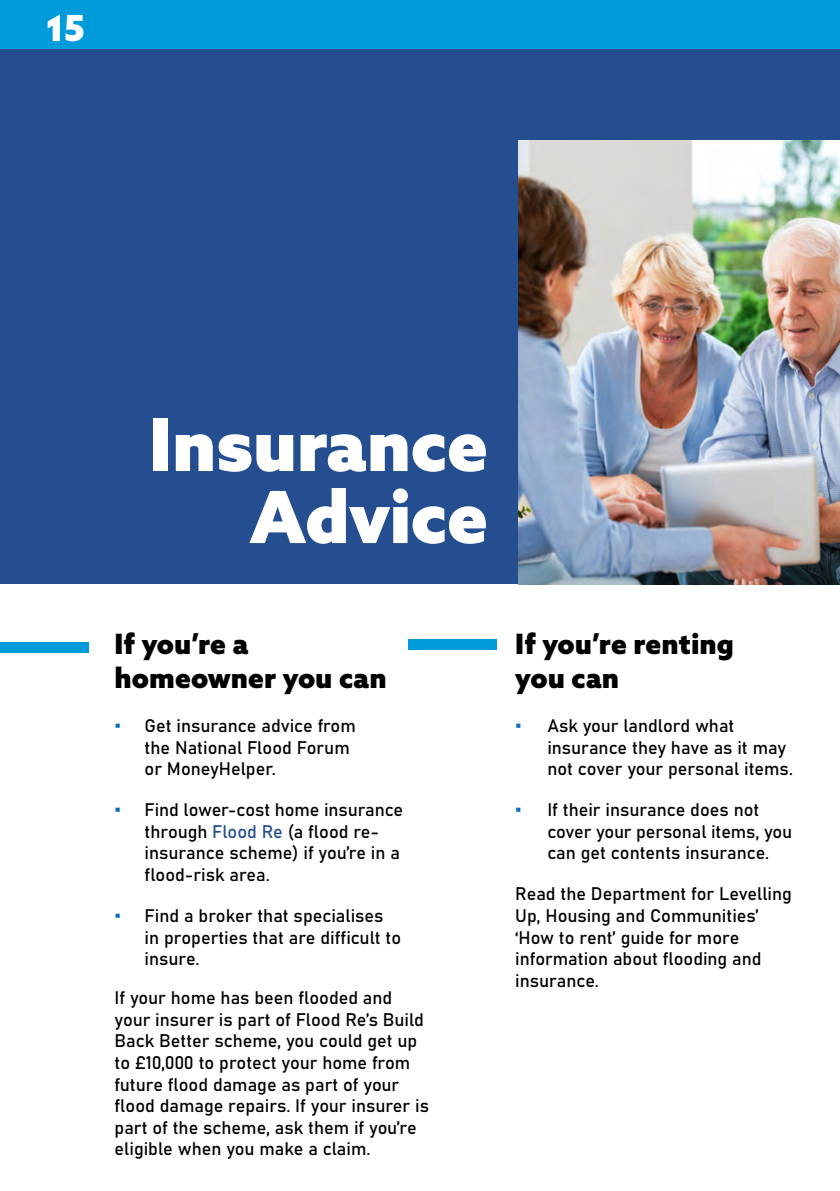
<style>
.page{position:relative;width:840px;height:1191px;background:#fff}
.page>*{position:absolute;margin:0;border:0;box-sizing:border-box;transform-origin:0 0}
.Header_-_Align_Right{font:900 72px/72px "Azo Sans";letter-spacing:-.005em;color:#fff;text-align:right}
.Header_-_Align_Right-2{font:900 36px "Azo Sans";color:#fff}
.Header_-_Align_Right-3{font:900 28px/33.6px "Azo Sans";color:#000}
.Pull_Text{font:18px/21.6px "Bahnschrift";color:#000}
.s1{font-size:24px;color:#0a6abf}
.s2{color:#244e8f}
</style>
<div class="page">
<div style="left:0;top:24px;width:839px;height:560px;background:#244e8f"></div>
<div style="left:0;top:642px;width:88px;height:11px;background:#009bda"></div>
<div style="left:408px;top:639px;width:88px;height:11px;background:#009bda"></div>
<img style="left:518px;top:141px;width:321px;height:443px">
<div style="left:0;top:0;width:839px;height:48px;background:#009bda"></div>
<p class="Header_-_Align_Right-2" style="left:46px;top:4px;width:41px">15</p>
<p class="Header_-_Align_Right" style="left:149px;top:407px;width:340px">Insurance<br>Advice</p>
<p class="Header_-_Align_Right-3" style="left:114px;top:626px;width:273px">If you’re a homeowner you can</p>
<p class="Header_-_Align_Right-3" style="left:515px;top:626px;width:220px">If you’re renting</p>
<p class="Header_-_Align_Right-3" style="left:515px;top:660px;width:105px">you can</p>
<p class="Pull_Text" style="left:547px;top:713px;width:247px;text-indent:-32px"><span class="s1">•</span> Ask your landlord what insurance they have as it may not cover your personal items.</p>
<p class="Pull_Text" style="left:547px;top:798px;width:246px;text-indent:-32px"><span class="s1">•</span> If their insurance does not cover your personal items, you can get contents insurance.</p>
<p class="Pull_Text" style="left:515px;top:882px;width:278px">Read the Department for Levelling<br>Up, Housing and Communities’ ‘How to rent’ guide for more information about flooding and insurance.</p>
<p class="Pull_Text" style="left:144px;top:713px;width:212px;text-indent:-30px"><span class="s1">•</span> Get insurance advice from the National Flood Forum or MoneyHelper.</p>
<p class="Pull_Text" style="left:144px;top:798px;width:260px;text-indent:-30px"><span class="s1">•</span> Find lower-cost home insurance through <span class="s2">Flood Re</span> (a flood re&shy;insurance scheme) if you’re in a flood-risk area.</p>
<p class="Pull_Text" style="left:144px;top:903px;width:258px;text-indent:-30px"><span class="s1">•</span> Find a broker that specialises in properties that are difficult to insure.</p>
<p class="Pull_Text" style="left:114px;top:985px;width:316px">If your home has been flooded and your insurer is part of Flood Re’s Build Back Better scheme, you could get up to £10,000 to protect your home from future flood damage as part of your flood damage repairs. If your insurer is part of the scheme, ask them if you’re eligible when you make a claim.</p>
</div>
